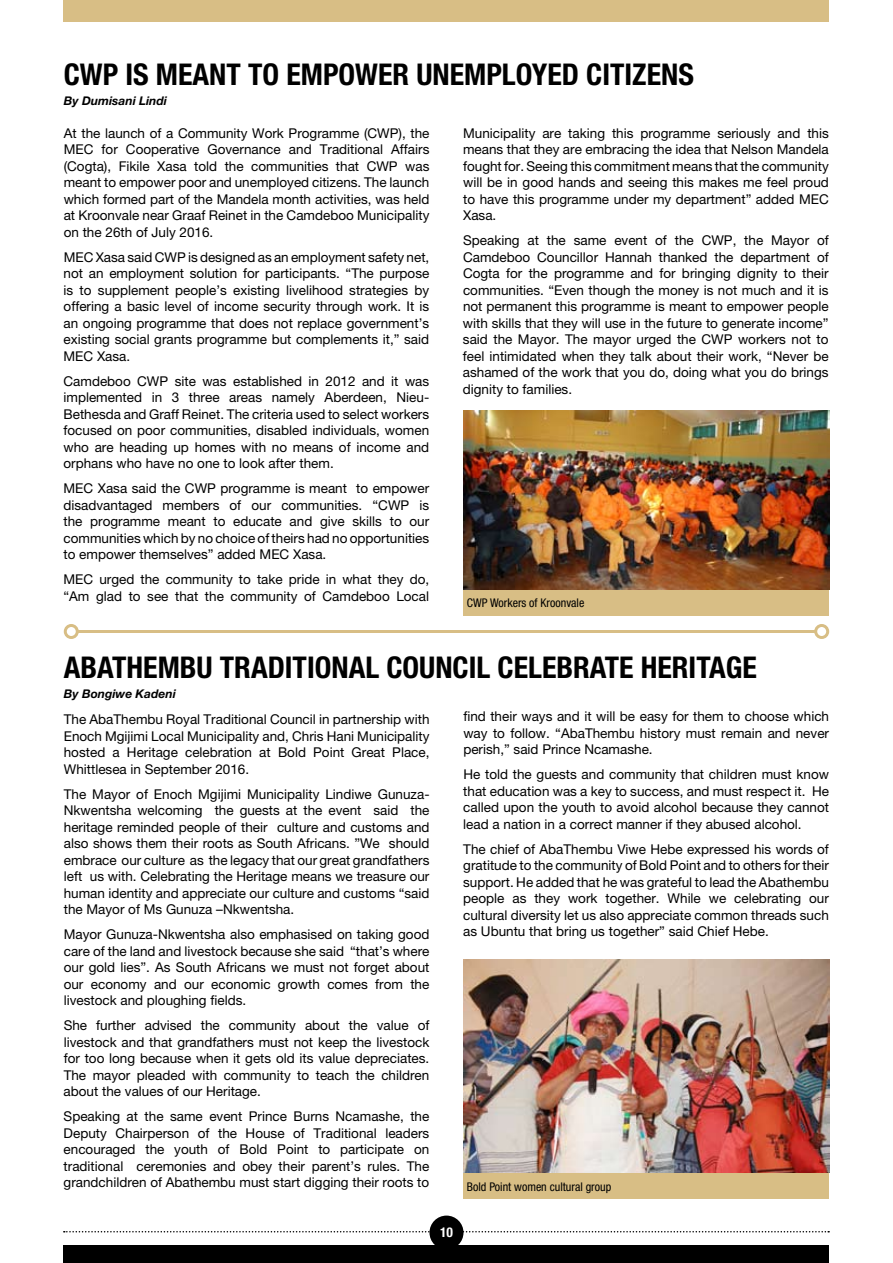
<style>
.page{position:relative;width:893px;height:1263px;background:#fff}
.page>*{position:absolute;margin:0;border:0;box-sizing:border-box;transform-origin:0 0}
.t1{font:700 condensed 30px "Helvetica Neue LT Pro";color:#000}
.t2{font:13.5px/16.5px "Helvetica Neue LT Pro";color:#000;text-align:justify}
.t3{font:700 condensed 13.5px "Helvetica Neue LT Pro";color:#fff}
.t4{font:condensed 12px "Helvetica Neue LT Pro";color:#000}
.t5{font:italic 700 12px "Helvetica Neue LT Pro";color:#000}
</style>
<div class="page">
<hr style="left:77px;top:630px;width:739px;height:3px;background:#d8be85">
<div style="left:64px;top:624px;width:15px;height:15px;border:3px solid #d8be85;border-radius:50%"></div>
<div style="left:814px;top:624px;width:15px;height:15px;border:3px solid #d8be85;border-radius:50%"></div>
<div style="left:463px;top:589px;width:366px;height:27px;background:#d8be85"></div>
<div style="left:463px;top:1172px;width:366px;height:27px;background:#d8be85"></div>
<img style="left:464px;top:411px;width:365px;height:178px">
<img style="left:464px;top:960px;width:365px;height:213px">
<div style="left:64px;top:0;width:765px;height:21px;background:#d8be85"></div>
<div style="left:64px;top:1246px;width:765px;height:17px;background:#000"></div>
<svg style="left:64px;top:1231px;width:765px;height:1px"></svg>
<div style="left:429px;top:1215px;width:34px;height:34px;background:#000;border-radius:50%"></div>
<h1 class="t1" style="left:64px;top:56px;width:632px">CWP IS MEANT TO EMPOWER UNEMPLOYED CITIZENS</h1>
<p class="t5" style="left:64px;top:93px;width:105px">By Dumisani Lindi</p>
<p class="t2" style="left:64px;top:125px;width:367px">At the launch of a Community Work Programme (CWP), the MEC for Cooperative Governance and Traditional Affairs (Cogta), Fikile Xasa told the communities that CWP was meant to empower poor and unemployed citizens. The launch which formed part of the Mandela month activities, was held at Kroonvale near Graaf Reinet in the Camdeboo Municipality on the 26th of July 2016.</p>
<p class="t2" style="left:64px;top:249px;width:367px">MEC Xasa said CWP is designed as an employment safety net, not an employment solution for participants. “The purpose is to supplement people’s existing livelihood strategies by offering a basic level of income security through work. It is an ongoing programme that does not replace government’s existing social grants programme but complements it,” said MEC Xasa.</p>
<p class="t2" style="left:63px;top:373px;width:367px">Camdeboo CWP site was established in 2012 and it was implemented in 3 three areas namely Aberdeen, Nieu-Bethesda and Graff Reinet. The criteria used to select workers focused on poor communities, disabled individuals, women who are heading up homes with no means of income and orphans who have no one to look after them.</p>
<p class="t2" style="left:63px;top:480px;width:367px">MEC Xasa said the CWP programme is meant to empower disadvantaged members of our communities. “CWP is the programme meant to educate and give skills to our communities which by no choice of theirs had no opportunities to empower themselves” added MEC Xasa.</p>
<p class="t2" style="left:63px;top:571px;width:367px">MEC urged the community to take pride in what they do, “Am glad to see that the community of Camdeboo Local</p>
<p class="t2" style="left:463px;top:125px;width:367px">Municipality are taking this programme seriously and this means that they are embracing the idea that Nelson Mandela fought for. Seeing this commitment means that the community will be in good hands and seeing this makes me feel proud to have this programme under my department” added MEC Xasa.</p>
<p class="t2" style="left:463px;top:232px;width:367px">Speaking at the same event of the CWP, the Mayor of Camdeboo Councillor Hannah thanked the department of Cogta for the programme and for bringing dignity to their communities. “Even though the money is not much and it is not permanent this programme is meant to empower people with skills that they will use in the future to generate income” said the Mayor. The mayor urged the CWP workers not to feel intimidated when they talk about their work, “Never be ashamed of the work that you do, doing what you do brings dignity to families.</p>
<p class="t4" style="left:467px;top:596px;width:119px">CWP Workers of Kroonvale</p>
<h1 class="t1" style="left:64px;top:649px;width:695px">ABATHEMBU TRADITIONAL COUNCIL CELEBRATE HERITAGE</h1>
<p class="t5" style="left:64px;top:686px;width:113px">By Bongiwe Kadeni</p>
<p class="t2" style="left:64px;top:711px;width:367px">The AbaThembu Royal Traditional Council in partnership with Enoch Mgijimi Local Municipality and, Chris Hani Municipality hosted a Heritage celebration at Bold Point Great Place, Whittlesea in September 2016.</p>
<p class="t2" style="left:64px;top:786px;width:367px">The Mayor of Enoch Mgijimi Municipality Lindiwe Gunuza-Nkwentsha welcoming the guests at the event said the heritage reminded people of their culture and customs and also shows them their roots as South Africans. ”We should embrace our culture as the legacy that our great grandfathers left us with. Celebrating the Heritage means we treasure our human identity and appreciate our culture and customs “said the Mayor of Ms Gunuza –Nkwentsha.</p>
<p class="t2" style="left:64px;top:926px;width:367px">Mayor Gunuza-Nkwentsha also emphasised on taking good care of the land and livestock because she said “that’s where our gold lies”. As South Africans we must not forget about our economy and our economic growth comes from the livestock and ploughing fields.</p>
<p class="t2" style="left:64px;top:1017px;width:367px">She further advised the community about the value of livestock and that grandfathers must not keep the livestock for too long because when it gets old its value depreciates.<br>The mayor pleaded with community to teach the children about the values of our Heritage.</p>
<p class="t2" style="left:64px;top:1108px;width:367px">Speaking at the same event Prince Burns Ncamashe, the Deputy Chairperson of the House of Traditional leaders encouraged the youth of Bold Point to participate on traditional ceremonies and obey their parent’s rules. The grandchildren of Abathembu must start digging their roots to</p>
<p class="t2" style="left:463px;top:708px;width:367px">find their ways and it will be easy for them to choose which way to follow. “AbaThembu history must remain and never perish,” said Prince Ncamashe.</p>
<p class="t2" style="left:463px;top:766px;width:367px">He told the guests and community that children must know that education was a key to success, and must respect it. He called upon the youth to avoid alcohol because they cannot lead a nation in a correct manner if they abused alcohol.</p>
<p class="t2" style="left:463px;top:841px;width:367px">The chief of AbaThembu Viwe Hebe expressed his words of gratitude to the community of Bold Point and to others for their support. He added that he was grateful to lead the Abathembu people as they work together. While we celebrating our cultural diversity let us also appreciate common threads such as Ubuntu that bring us together” said Chief Hebe.</p>
<p class="t4" style="left:467px;top:1180px;width:146px">Bold Point women cultural group</p>
<p class="t3" style="left:440px;top:1224px;width:14px">10</p>
</div>
